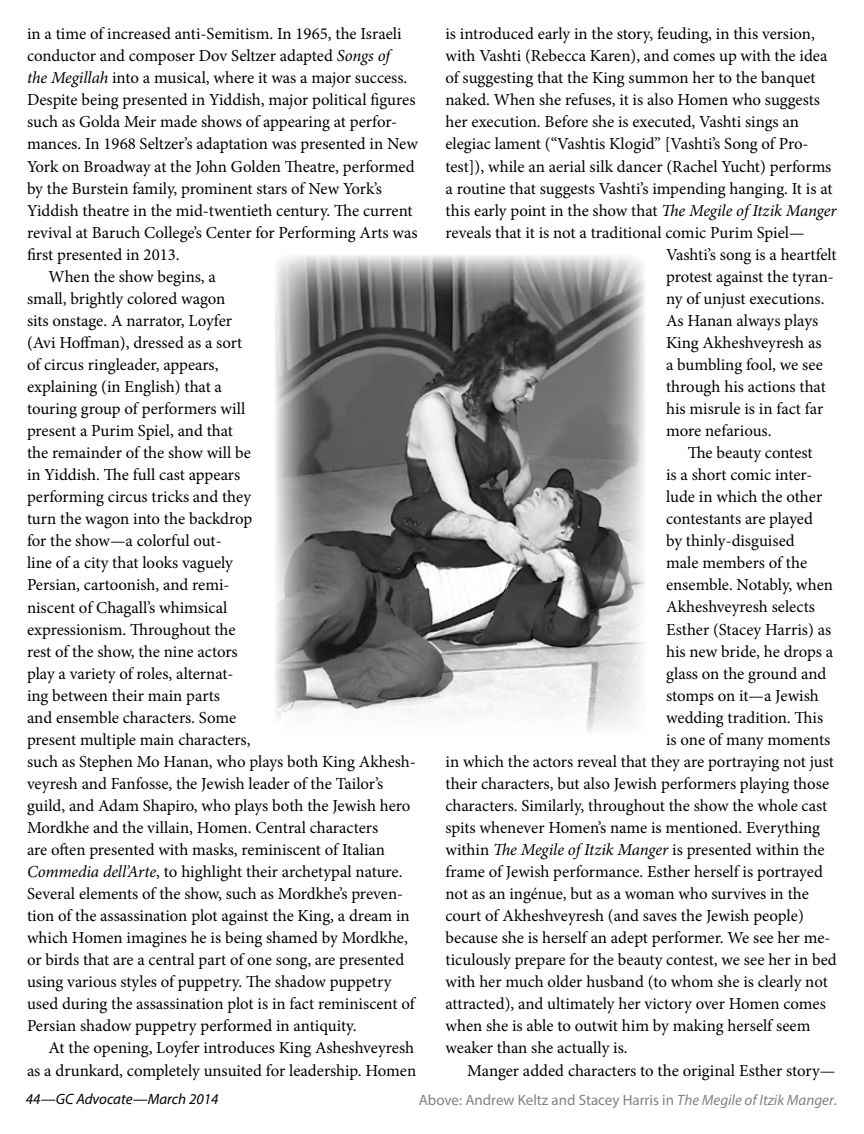
<style>
.page{position:relative;width:864px;height:1134px;background:#fff}
.page>*{position:absolute;margin:0;border:0;box-sizing:border-box;transform-origin:0 0}
.t1{font:16.8px "Minion Pro";letter-spacing:-.01em;color:#000}
.t2{font:15px "Myriad Pro";color:#808285}
.t3{font:italic 15px "Myriad Pro";color:#000}
.s1{font-style:italic}
</style>
<div class="page">
<img style="left:275px;top:255px;width:371px;height:477px">
<p class="t1" style="left:446px;top:23px;width:371px">is introduced early in the story, feuding, in this version,</p>
<p class="t1" style="left:446px;top:45px;width:384px">with Vashti (Rebecca Karen), and comes up with the idea</p>
<p class="t1" style="left:446px;top:67px;width:372px">of suggesting that the King summon her to the banquet</p>
<p class="t1" style="left:446px;top:89px;width:376px">naked. When she refuses, it is also Homen who suggests</p>
<p class="t1" style="left:446px;top:111px;width:355px">her execution. Before she is executed, Vashti sings an</p>
<p class="t1" style="left:446px;top:133px;width:365px">elegiac lament (“Vashtis Klogid” [Vashti’s Song of Pro-</p>
<p class="t1" style="left:446px;top:155px;width:387px">test]), while an aerial silk dancer (Rachel Yucht) performs</p>
<p class="t1" style="left:446px;top:177px;width:389px">a routine that suggests Vashti’s impending hanging. It is at</p>
<p class="t1" style="left:446px;top:199px;width:393px">this early point in the show that <span class="s1">The Megile of Itzik Manger</span></p>
<p class="t1" style="left:446px;top:221px;width:361px">reveals that it is not a traditional comic Purim Spiel—</p>
<p class="t1" style="left:666px;top:243px;width:172px">Vashti’s song is a heartfelt</p>
<p class="t1" style="left:666px;top:265px;width:169px">protest against the tyran-</p>
<p class="t1" style="left:666px;top:287px;width:160px">ny of unjust executions.</p>
<p class="t1" style="left:666px;top:309px;width:154px">As Hanan always plays</p>
<p class="t1" style="left:666px;top:331px;width:157px">King Akheshveyresh as</p>
<p class="t1" style="left:666px;top:353px;width:158px">a bumbling fool, we see</p>
<p class="t1" style="left:666px;top:375px;width:161px">through his actions that</p>
<p class="t1" style="left:666px;top:397px;width:159px">his misrule is in fact far</p>
<p class="t1" style="left:666px;top:419px;width:107px">more nefarious.</p>
<p class="t1" style="left:688px;top:441px;width:126px">The beauty contest</p>
<p class="t1" style="left:666px;top:464px;width:148px">is a short comic inter-</p>
<p class="t1" style="left:666px;top:486px;width:158px">lude in which the other</p>
<p class="t1" style="left:666px;top:508px;width:148px">contestants are played</p>
<p class="t1" style="left:666px;top:530px;width:130px">by thinly-disguised</p>
<p class="t1" style="left:666px;top:552px;width:143px">male members of the</p>
<p class="t1" style="left:666px;top:574px;width:169px">ensemble. Notably, when</p>
<p class="t1" style="left:666px;top:596px;width:150px">Akheshveyresh selects</p>
<p class="t1" style="left:666px;top:618px;width:167px">Esther (Stacey Harris) as</p>
<p class="t1" style="left:666px;top:640px;width:169px">his new bride, he drops a</p>
<p class="t1" style="left:666px;top:662px;width:162px">glass on the ground and</p>
<p class="t1" style="left:666px;top:684px;width:154px">stomps on it—a Jewish</p>
<p class="t1" style="left:666px;top:706px;width:159px">wedding tradition. This</p>
<p class="t1" style="left:666px;top:728px;width:166px">is one of many moments</p>
<p class="t1" style="left:446px;top:750px;width:390px">in which the actors reveal that they are portraying not just</p>
<p class="t1" style="left:446px;top:772px;width:385px">their characters, but also Jewish performers playing those</p>
<p class="t1" style="left:446px;top:794px;width:383px">characters. Similarly, throughout the show the whole cast</p>
<p class="t1" style="left:446px;top:816px;width:376px">spits whenever Homen’s name is mentioned. Everything</p>
<p class="t1" style="left:446px;top:838px;width:380px">within <span class="s1">The Megile of Itzik Manger</span> is presented within the</p>
<p class="t1" style="left:446px;top:860px;width:379px">frame of Jewish performance. Esther herself is portrayed</p>
<p class="t1" style="left:446px;top:882px;width:365px">not as an ingénue, but as a woman who survives in the</p>
<p class="t1" style="left:446px;top:904px;width:360px">court of Akheshveyresh (and saves the Jewish people)</p>
<p class="t1" style="left:446px;top:926px;width:386px">because she is herself an adept performer. We see her me-</p>
<p class="t1" style="left:446px;top:949px;width:393px">ticulously prepare for the beauty contest, we see her in bed</p>
<p class="t1" style="left:446px;top:971px;width:384px">with her much older husband (to whom she is clearly not</p>
<p class="t1" style="left:446px;top:993px;width:382px">attracted), and ultimately her victory over Homen comes</p>
<p class="t1" style="left:446px;top:1015px;width:367px">when she is able to outwit him by making herself seem</p>
<p class="t1" style="left:446px;top:1037px;width:184px">weaker than she actually is.</p>
<p class="t1" style="left:467px;top:1059px;width:370px">Manger added characters to the original Esther story—</p>
<p class="t2" style="left:419px;top:1090px;width:420px">Above: Andrew Keltz and Stacey Harris in <span class="s1">The Megile of Itzik Manger</span>.</p>
<p class="t1" style="left:27px;top:23px;width:376px">in a time of increased anti-Semitism. In 1965, the Israeli</p>
<p class="t1" style="left:27px;top:45px;width:365px">conductor and composer Dov Seltzer adapted <span class="s1">Songs of</span></p>
<p class="t1" style="left:27px;top:67px;width:382px"><span class="s1">the Megillah</span> into a musical, where it was a major success.</p>
<p class="t1" style="left:27px;top:89px;width:390px">Despite being presented in Yiddish, major political figures</p>
<p class="t1" style="left:27px;top:111px;width:372px">such as Golda Meir made shows of appearing at perfor-</p>
<p class="t1" style="left:27px;top:133px;width:393px">mances. In 1968 Seltzer’s adaptation was presented in New</p>
<p class="t1" style="left:27px;top:155px;width:389px">York on Broadway at the John Golden Theatre, performed</p>
<p class="t1" style="left:27px;top:177px;width:357px">by the Burstein family, prominent stars of New York’s</p>
<p class="t1" style="left:27px;top:199px;width:387px">Yiddish theatre in the mid-twentieth century. The current</p>
<p class="t1" style="left:27px;top:221px;width:392px">revival at Baruch College’s Center for Performing Arts was</p>
<p class="t1" style="left:27px;top:243px;width:154px">first presented in 2013.</p>
<p class="t1" style="left:49px;top:265px;width:169px">When the show begins, a</p>
<p class="t1" style="left:27px;top:287px;width:200px">small, brightly colored wagon</p>
<p class="t1" style="left:27px;top:309px;width:207px">sits onstage. A narrator, Loyfer</p>
<p class="t1" style="left:27px;top:331px;width:217px">(Avi Hoffman), dressed as a sort</p>
<p class="t1" style="left:27px;top:353px;width:193px">of circus ringleader, appears,</p>
<p class="t1" style="left:27px;top:375px;width:197px">explaining (in English) that a</p>
<p class="t1" style="left:27px;top:397px;width:220px">touring group of performers will</p>
<p class="t1" style="left:27px;top:419px;width:208px">present a Purim Spiel, and that</p>
<p class="t1" style="left:27px;top:441px;width:226px">the remainder of the show will be</p>
<p class="t1" style="left:27px;top:463px;width:215px">in Yiddish. The full cast appears</p>
<p class="t1" style="left:27px;top:486px;width:226px">performing circus tricks and they</p>
<p class="t1" style="left:27px;top:508px;width:227px">turn the wagon into the backdrop</p>
<p class="t1" style="left:27px;top:530px;width:196px">for the show—a colorful out-</p>
<p class="t1" style="left:27px;top:552px;width:208px">line of a city that looks vaguely</p>
<p class="t1" style="left:27px;top:574px;width:204px">Persian, cartoonish, and remi-</p>
<p class="t1" style="left:27px;top:596px;width:202px">niscent of Chagall’s whimsical</p>
<p class="t1" style="left:27px;top:618px;width:210px">expressionism. Throughout the</p>
<p class="t1" style="left:27px;top:640px;width:212px">rest of the show, the nine actors</p>
<p class="t1" style="left:27px;top:662px;width:208px">play a variety of roles, alternat-</p>
<p class="t1" style="left:27px;top:684px;width:195px">ing between their main parts</p>
<p class="t1" style="left:27px;top:706px;width:211px">and ensemble characters. Some</p>
<p class="t1" style="left:27px;top:728px;width:225px">present multiple main characters,</p>
<p class="t1" style="left:27px;top:750px;width:390px">such as Stephen Mo Hanan, who plays both King Akhesh-</p>
<p class="t1" style="left:27px;top:772px;width:358px">veyresh and Fanfosse, the Jewish leader of the Tailor’s</p>
<p class="t1" style="left:27px;top:794px;width:385px">guild, and Adam Shapiro, who plays both the Jewish hero</p>
<p class="t1" style="left:27px;top:816px;width:353px">Mordkhe and the villain, Homen. Central characters</p>
<p class="t1" style="left:27px;top:838px;width:360px">are often presented with masks, reminiscent of Italian</p>
<p class="t1" style="left:27px;top:860px;width:377px"><span class="s1">Commedia dell’Arte</span>, to highlight their archetypal nature.</p>
<p class="t1" style="left:27px;top:883px;width:378px">Several elements of the show, such as Mordkhe’s preven-</p>
<p class="t1" style="left:27px;top:905px;width:384px">tion of the assassination plot against the King, a dream in</p>
<p class="t1" style="left:27px;top:927px;width:382px">which Homen imagines he is being shamed by Mordkhe,</p>
<p class="t1" style="left:27px;top:949px;width:379px">or birds that are a central part of one song, are presented</p>
<p class="t1" style="left:27px;top:971px;width:366px">using various styles of puppetry. The shadow puppetry</p>
<p class="t1" style="left:27px;top:993px;width:391px">used during the assassination plot is in fact reminiscent of</p>
<p class="t1" style="left:27px;top:1015px;width:331px">Persian shadow puppetry performed in antiquity.</p>
<p class="t1" style="left:49px;top:1037px;width:367px">At the opening, Loyfer introduces King Asheshveyresh</p>
<p class="t1" style="left:27px;top:1059px;width:391px">as a drunkard, completely unsuited for leadership. Homen</p>
<p class="t3" style="left:26px;top:1090px;width:194px">44—GC Advocate—March 2014</p>
</div>
